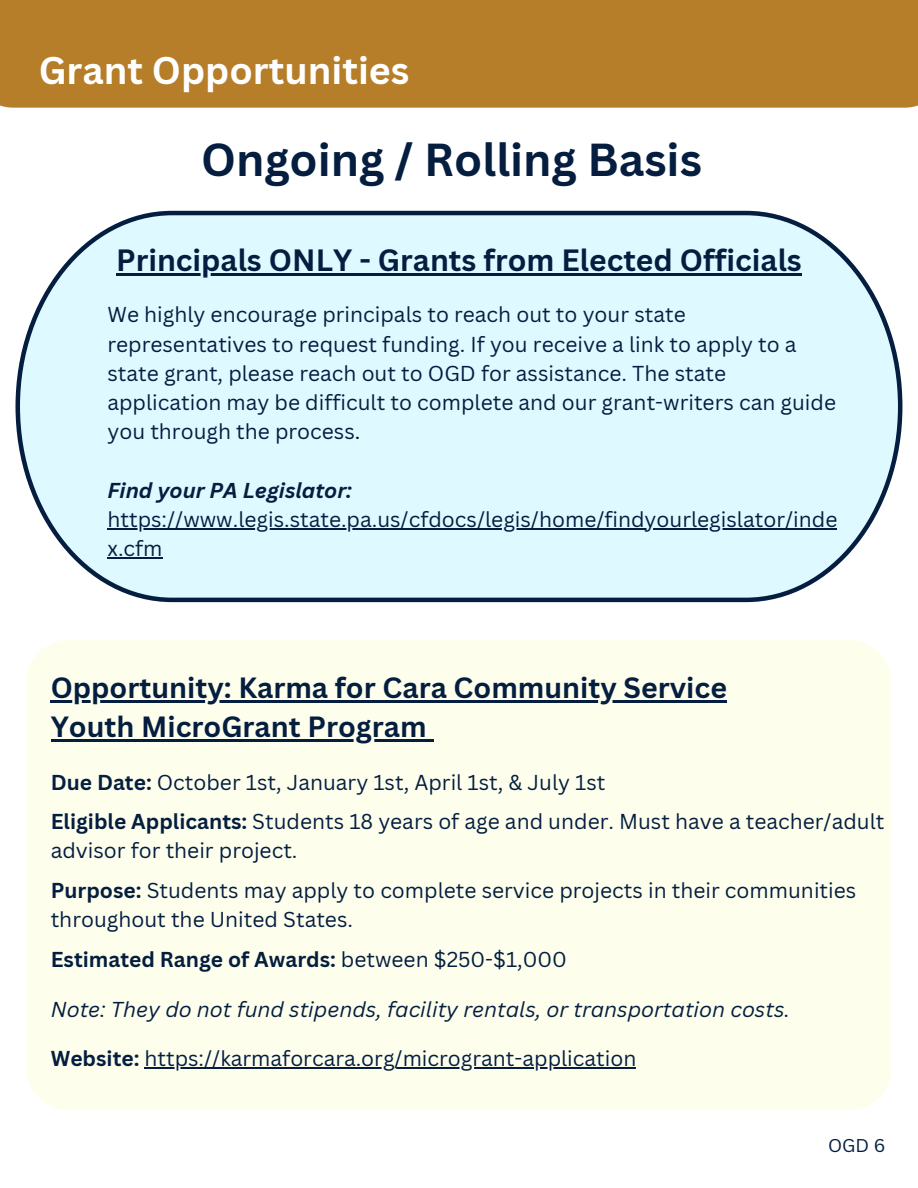
<style>
.page{position:relative;width:918px;height:1188px;background:#fff}
.page>*{position:absolute;margin:0;border:0;box-sizing:border-box;transform-origin:0 0}
.t1{font:700 45px "Canva Sans";color:#051e40}
.t2{font:700 37.5px "Canva Sans";color:#fff}
.t3{font:700 30px "Canva Sans";color:#051e40}
.t4{font:700 28.5px/39.3px "Canva Sans";color:#051e40}
.t5{font:21px/29.2px "Canva Sans";color:#051e40}
.t6{font:italic 21px "Canva Sans";color:#051e40}
.t7{font:700 21px "Canva Sans";color:#051e40}
.t8{font:italic 700 21px "Canva Sans";color:#051e40}
.t9{font:18px "Canva Sans";color:#051e40}
.s1{color:#000}
.s2{font-weight:700}
.s3{font-weight:400}
</style>
<div class="page">
<div style="left:0;top:0;width:918px;height:108px;background:#b67e28"></div>
<svg style="left:16px;top:211px;width:886px;height:391px;background:#d9f2f8"></svg>
<hr style="left:107px;top:528px;width:730px;height:1px;background:#051e40">
<hr style="left:107px;top:558px;width:56px;height:1px;background:#051e40">
<hr style="left:116px;top:274px;width:686px;height:2px;background:#051e40">
<div style="left:26px;top:640px;width:865px;height:470px;background:#fdffec"></div>
<hr style="left:144px;top:1067px;width:492px;height:2px;background:#051e40">
<hr style="left:51px;top:700px;width:676px;height:2px;background:#051e40">
<hr style="left:51px;top:740px;width:376px;height:2px;background:#051e40">
<svg style="left:427px;top:740px;width:6px;height:2px"></svg>
<h2 class="t2" style="left:39px;top:44px;width:372px">Grant Opportunities</h2>
<h4 class="t1" style="left:201px;top:128px;width:502px">Ongoing / Rolling Basis</h4>
<h3 class="t3" style="left:116px;top:239px;width:687px">Principals ONLY - Grants from Elected Officials</h3>
<h3 class="t5" style="left:107px;top:300px;width:730px">We highly encourage principals to reach out to your state representatives to request funding. If you receive a link to apply to a state grant, please reach out to OGD for assistance. The state application may be difficult to complete and our grant-writers can guide you through the process<span class="s1">.</span></h3>
<h4 class="t8" style="left:107px;top:475px;width:246px">Find your PA Legislator:</h4>
<h4 class="t5" style="left:107px;top:504px;width:731px">https://www.legis.state.pa.us/cfdocs/legis/home/findyourlegislator/inde x.cfm</h4>
<h3 class="t4" style="left:51px;top:667px;width:678px">Opportunity: Karma for Cara Community Service<br>Youth MicroGrant Program</h3>
<h4 class="t5" style="left:51px;top:767px;width:556px"><span class="s2">Due Date:</span> October 1st, January 1st, April 1st, &amp; July 1st</h4>
<h4 class="t5" style="left:51px;top:806px;width:835px"><span class="s2">Eligible Applicants:</span> Students 18 years of age and under. Must have a teacher/adult advisor for their project.</h4>
<h4 class="t5" style="left:51px;top:875px;width:807px"><span class="s2">Purpose:</span> Students may apply to complete service projects in their communities throughout the United States.</h4>
<h4 class="t7" style="left:51px;top:944px;width:518px">Estimated Range of Awards: <span class="s3">between $250-$1,000</span></h4>
<h4 class="t6" style="left:51px;top:994px;width:741px">Note: They do not fund stipends, facility rentals, or transportation costs.</h4>
<p class="t5" style="left:51px;top:1043px;width:587px"><span class="s2">Website:</span> https://karmaforcara.org/microgrant-application</p>
<h1 class="t9" style="left:828px;top:1133px;width:59px">OGD 6</h1>
</div>
